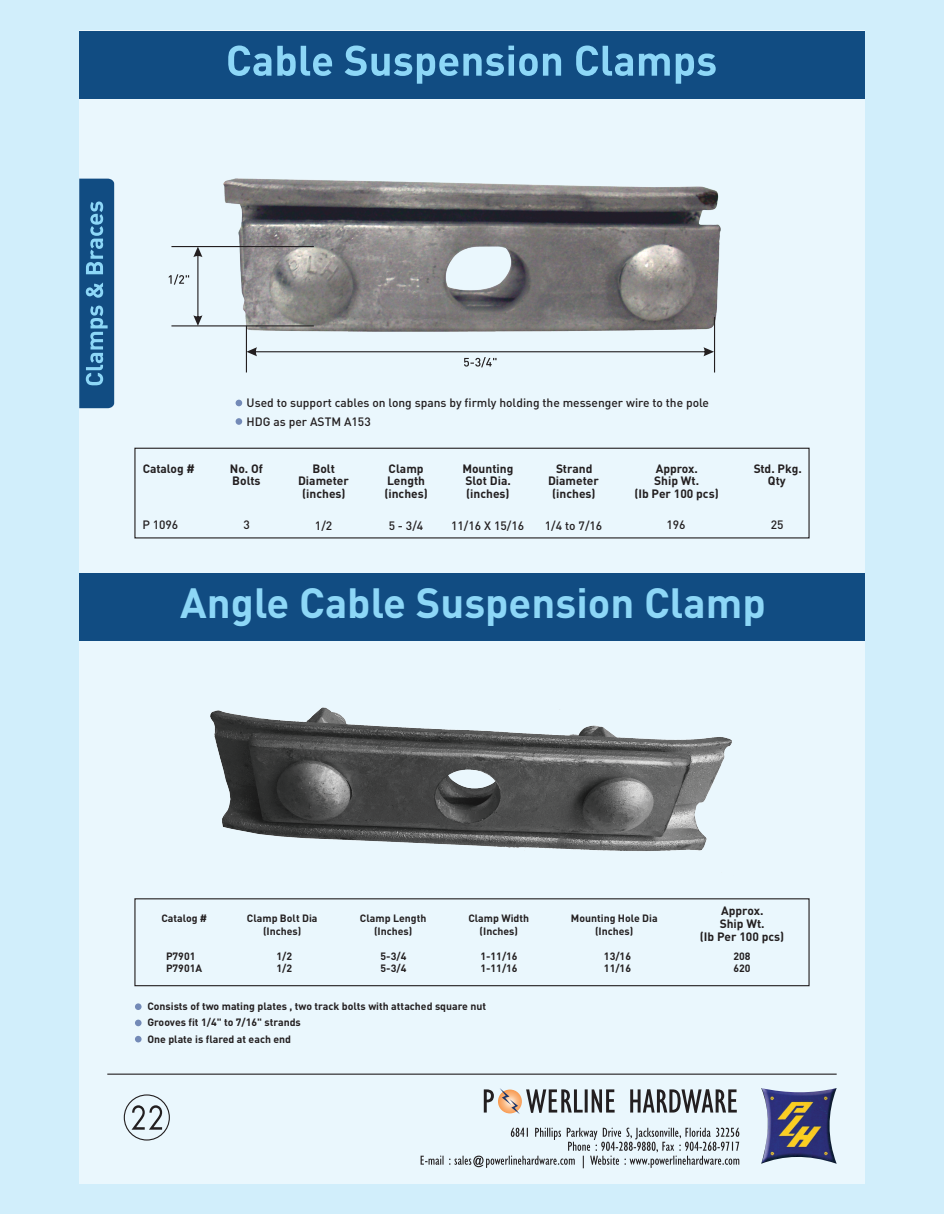
<style>
.page{position:relative;width:944px;height:1214px;background:#d1eefb}
.page>*{position:absolute;margin:0;border:0;box-sizing:border-box;transform-origin:0 0}
.t1{font:700 41.7px "DIN";color:#8dd7f7}
.t2{font:700 12px/12.6px "DIN Pro";color:#231f20;text-align:center}
.t3{font:500 12px/18.5px "DIN";color:#231f20}
.t4{font:700 10.5px/12.8px "DIN";color:#231f20}
</style>
<div class="page">
<div style="left:79px;top:31px;width:785px;height:1153px;background:#eaf7fd"></div>
<img style="left:224px;top:178px;width:496px;height:154px">
<hr style="left:171px;top:325px;width:143px;height:1px;background:#231f20">
<hr style="left:171px;top:246px;width:143px;height:1px;background:#231f20">
<svg style="left:169px;top:246px;width:33px;height:80px"></svg>
<svg style="left:247px;top:347px;width:467px;height:20px"></svg>
<div style="left:79px;top:31px;width:785px;height:67px;background:#114c82"></div>
<hr style="left:246px;top:326px;width:1px;height:46px;background:#231f20">
<hr style="left:714px;top:317px;width:1px;height:55px;background:#231f20">
<svg style="left:228px;top:45px;width:487px;height:39px"></svg>
<svg style="left:79px;top:179px;width:35px;height:229px;background:#266295"></svg>
<svg style="left:132px;top:1105px;width:30px;height:24px"></svg>
<div style="left:124px;top:1094px;width:46px;height:46px;border:1px solid #231f20;border-radius:50%"></div>
<hr style="left:107px;top:1073px;width:729px;height:1px;background:#231f20">
<img style="left:761px;top:1088px;width:75px;height:75px">
<svg style="left:420px;top:1127px;width:319px;height:41px"></svg>
<svg style="left:484px;top:1088px;width:252px;height:26px"></svg>
<div style="left:134px;top:447px;width:675px;height:91px;border:1px solid #231f20"></div>
<div style="left:235px;top:400px;width:7px;height:6px;background:#738ab7;border-radius:50%"></div>
<div style="left:235px;top:418px;width:7px;height:7px;background:#738ab7;border-radius:50%"></div>
<div style="left:79px;top:573px;width:785px;height:68px;background:#114c82"></div>
<div style="left:134px;top:898px;width:675px;height:88px;border:1px solid #231f20"></div>
<img style="left:210px;top:707px;width:522px;height:144px">
<div style="left:135px;top:1003px;width:6px;height:7px;background:#738ab7;border-radius:50%"></div>
<div style="left:135px;top:1019px;width:6px;height:7px;background:#738ab7;border-radius:50%"></div>
<div style="left:135px;top:1035px;width:6px;height:7px;background:#738ab7;border-radius:50%"></div>
<p class="t3" style="left:247px;top:395px;width:464px">Used to support cables on long spans by firmly holding the messenger wire to the pole<br>HDG as per ASTM A153</p>
<p class="t2" style="left:143px;top:463px;width:54px">Catalog #</p>
<p class="t2" style="left:230px;top:463px;width:35px;text-align:left">No. Of<br>Bolts</p>
<p class="t2" style="left:753px;top:463px;width:50px">Std. Pkg.<br>Qty</p>
<p class="t2" style="left:298px;top:463px;width:52px">Bolt<br>Diameter (inches)</p>
<p class="t2" style="left:384px;top:463px;width:45px">Clamp<br>Length (inches)</p>
<p class="t2" style="left:462px;top:463px;width:53px;text-align:left">Mounting<br>Slot Dia. (inches)</p>
<p class="t2" style="left:548px;top:463px;width:52px">Strand<br>Diameter (inches)</p>
<p class="t2" style="left:634px;top:463px;width:86px">Approx.<br>Ship Wt.<br>(Ib Per 100 pcs)</p>
<p class="t3" style="left:142px;top:516px;width:38px">P 1096</p>
<p class="t3" style="left:243px;top:516px;width:8px">3</p>
<p class="t3" style="left:315px;top:517px;width:19px">1/2</p>
<p class="t3" style="left:388px;top:517px;width:36px">5 - 3/4</p>
<p class="t3" style="left:451px;top:517px;width:75px">11/16 X 15/16</p>
<p class="t3" style="left:545px;top:517px;width:59px">1/4 to 7/16</p>
<p class="t3" style="left:666px;top:516px;width:21px">196</p>
<p class="t3" style="left:770px;top:516px;width:14px">25</p>
<h1 class="t1" style="left:180px;top:588px;width:587px">Angle Cable Suspension Clamp</h1>
<p class="t2" style="left:700px;top:906px;width:86px">Approx.<br>Ship Wt.<br>(Ib Per 100 pcs)</p>
<p class="t4" style="left:161px;top:912px;width:47px">Catalog #</p>
<p class="t4" style="left:247px;top:912px;width:72px;text-align:center">Clamp Bolt Dia (Inches)</p>
<p class="t4" style="left:360px;top:912px;width:68px;text-align:center">Clamp Length (Inches)</p>
<p class="t4" style="left:468px;top:912px;width:62px;text-align:center">Clamp Width (Inches)</p>
<p class="t4" style="left:571px;top:912px;width:88px;text-align:center">Mounting Hole Dia (Inches)</p>
<p class="t4" style="left:276px;top:950px;width:17px">1/2<br>1/2</p>
<p class="t4" style="left:380px;top:950px;width:27px">5-3/4<br>5-3/4</p>
<p class="t4" style="left:480px;top:950px;width:39px">1-11/16<br>1-11/16</p>
<p class="t4" style="left:604px;top:950px;width:29px">13/16<br>11/16</p>
<p class="t4" style="left:733px;top:950px;width:19px">208<br>6 20</p>
<p class="t4" style="left:147px;top:999px;width:340px;line-height:16.4px">Consists of two mating plates , two track bolts with attached square nut<br>Grooves fit 1/4" to 7/16" strands<br>One plate is flared at each end</p>
<p class="t4" style="left:166px;top:950px;width:38px">P7901<br>P7901A</p>
</div>
